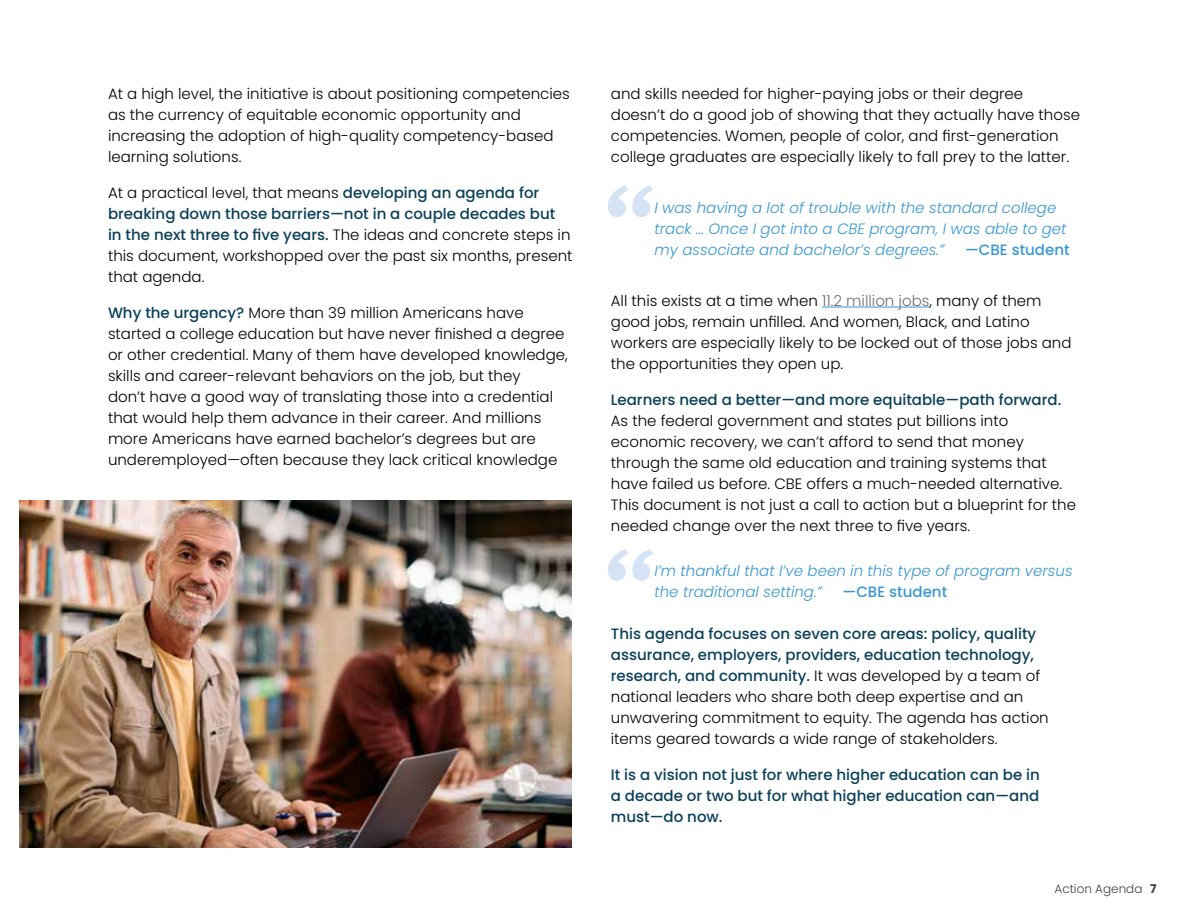
<style>
.page{position:relative;width:1188px;height:918px;background:#fff}
.page>*{position:absolute;margin:0;border:0;box-sizing:border-box;transform-origin:0 0}
.t1{font:700 120px "Bely";color:#d5e3f4}
.t2{font:300 15px/21px "Poppins";color:#000}
.t3{font:italic 300 15px/21px "Poppins";color:#3897d3}
.t4{font:500 15px/21px "Poppins";color:#0a4059;text-align:justify}
.t5{font:500 15px "Poppins";color:#3897d3}
.t6{font:300 12px "Poppins";color:#414042}
.s1{font-weight:500;color:#0a4059}
.s2{color:#6b6e70}
.s3{font-weight:700}
</style>
<div class="page">
<hr style="left:822px;top:307px;width:107px;height:1px;background:#3897d3">
<img style="left:19px;top:500px;width:552px;height:348px">
<p class="t2" style="left:108px;top:83px;width:463px">At a high level, the initiative is about positioning competencies as the currency of equitable economic opportunity and increasing the adoption of high-quality competency-based learning solutions.</p>
<p class="t2" style="left:108px;top:182px;width:466px">At a practical level, that means <span class="s1">developing an agenda for breaking down those barriers—not in a couple decades but in the next three to five years.</span> The ideas and concrete steps in this document, workshopped over the past six months, present that agenda.</p>
<p class="t2" style="left:108px;top:302px;width:461px"><span class="s1">Why the urgency?</span> More than 39 million Americans have started a college education but have never finished a degree or other credential. Many of them have developed knowledge, skills and career-relevant behaviors on the job, but they<br>don’t have a good way of translating those into a credential that would help them advance in their career. And millions more Americans have earned bachelor’s degrees but are underemployed—often because they lack critical knowledge</p>
<p class="t2" style="left:611px;top:83px;width:471px">and skills needed for higher-paying jobs or their degree doesn’t do a good job of showing that they actually have those competencies. Women, people of color, and first-generation college graduates are especially likely to fall prey to the latter.</p>
<h1 class="t1" style="left:603px;top:148px;width:56px">“</h1>
<p class="t3" style="left:654px;top:198px;width:414px">I was having a lot of trouble with the standard college track … Once I got into a CBE program, I was able to get my associate and bachelor’s degrees.”</p>
<p class="t5" style="left:965px;top:241px;width:106px">—CBE student</p>
<p class="t2" style="left:611px;top:290px;width:462px">All this exists at a time when <span class="s2">11.2 million jobs</span>, many of them good jobs, remain unfilled. And women, Black, and Latino workers are especially likely to be locked out of those jobs and the opportunities they open up.</p>
<p class="t4" style="left:611px;top:389px;width:452px">Learners need a better—and more equitable—path forward.</p>
<p class="t2" style="left:611px;top:410px;width:467px">As the federal government and states put billions into economic recovery, we can’t afford to send that money through the same old education and training systems that have failed us before. CBE offers a much-needed alternative.<br>This document is not just a call to action but a blueprint for the needed change over the next three to five years.</p>
<h1 class="t1" style="left:603px;top:512px;width:56px">“</h1>
<p class="t3" style="left:654px;top:560px;width:420px">I’m thankful that I’ve been in this type of program versus the traditional setting.”</p>
<p class="t5" style="left:843px;top:583px;width:106px">—CBE student</p>
<p class="t2" style="left:611px;top:623px;width:439px"><span class="s1">This agenda focuses on seven core areas: policy, quality assurance, employers, providers, education technology, research, and community.</span> It was developed by a team of national leaders who share both deep expertise and an unwavering commitment to equity. The agenda has action items geared towards a wide range of stakeholders.</p>
<p class="t4" style="left:611px;top:764px;width:431px">It is a vision not just for where higher education can be in a decade or two but for what higher education can—and must—do now.</p>
<p class="t6" style="left:1055px;top:882px;width:104px">Action Agenda <span class="s3">7</span></p>
</div>
